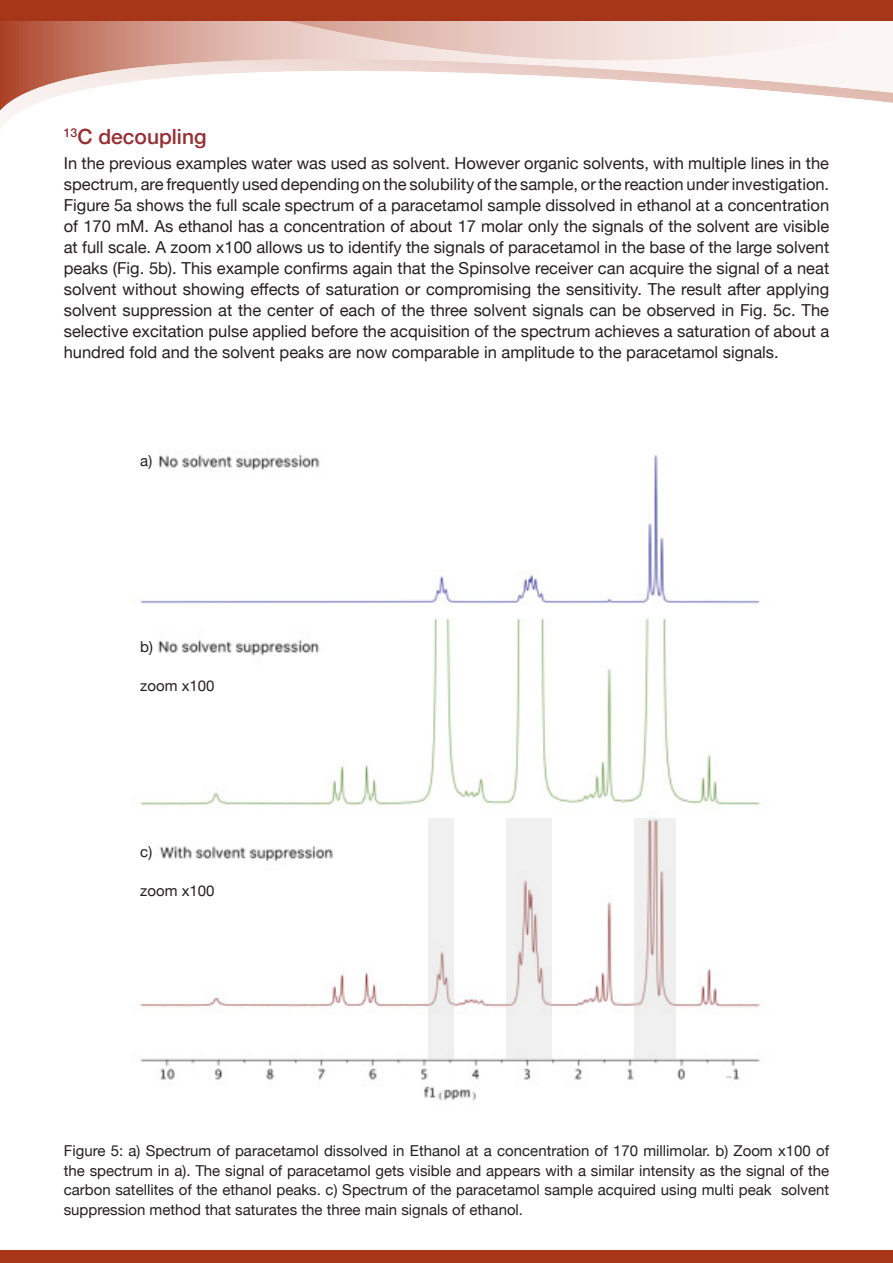
<style>
.page{position:relative;width:893px;height:1263px;background:#fff}
.page>*{position:absolute;margin:0;border:0;box-sizing:border-box;transform-origin:0 0}
.t1{font:500 21px "Helvetica Neue";color:#962e33}
.t2{font:16.5px/21px "Helvetica Neue";color:#231f20;text-align:justify}
.t3{font:15px/19.5px "Helvetica Neue";color:#231f20;text-align:justify}
</style>
<div class="page">
<svg style="left:0;top:21px;width:893px;height:90px"></svg>
<div style="left:0;top:0;width:893px;height:21px;background:#a73619"></div>
<div style="left:0;top:1250px;width:893px;height:13px;background:#a73619"></div>
<img style="left:140px;top:454px;width:620px;height:647px">
<svg style="left:507px;top:819px;width:45px;height:240px;fill:#f0f0f0"></svg>
<svg style="left:634px;top:819px;width:42px;height:240px;fill:#efefef"></svg>
<svg style="left:428px;top:819px;width:25px;height:240px;fill:#f0f0f0"></svg>
<p class="t1" style="left:64px;top:128px;width:144px"><sup>13</sup>C decoupling</p>
<p class="t2" style="left:64px;top:154px;width:767px">In the previous examples water was used as solvent. However organic solvents, with multiple lines in the spectrum, are frequently used depending on the solubility of the sample, or the reaction under investigation.<br>Figure 5a shows the full scale spectrum of a paracetamol sample dissolved in ethanol at a concentration of 170 mM. As ethanol has a concentration of about 17 molar only the signals of the solvent are visible at full scale. A zoom x100 allows us to identify the signals of paracetamol in the base of the large solvent peaks (Fig. 5b). This example confirms again that the Spinsolve receiver can acquire the signal of a neat solvent without showing effects of saturation or compromising the sensitivity. The result after applying solvent suppression at the center of each of the three solvent signals can be observed in Fig. 5c. The selective excitation pulse applied before the acquisition of the spectrum achieves a saturation of about a hundred fold and the solvent peaks are now comparable in amplitude to the paracetamol signals.</p>
<p class="t3" style="left:140px;top:452px;width:13px">a)</p>
<p class="t3" style="left:140px;top:638px;width:14px">b)</p>
<p class="t3" style="left:140px;top:677px;width:76px">zoom x100</p>
<p class="t3" style="left:140px;top:844px;width:13px">c)</p>
<p class="t3" style="left:140px;top:883px;width:76px">zoom x100</p>
<p class="t3" style="left:64px;top:1142px;width:767px">Figure 5: a) Spectrum of paracetamol dissolved in Ethanol at a concentration of 170 millimolar. b) Zoom x100 of the spectrum in a). The signal of paracetamol gets visible and appears with a similar intensity as the signal of the carbon satellites of the ethanol peaks. c) Spectrum of the paracetamol sample acquired using multi peak solvent suppression method that saturates the three main signals of ethanol.</p>
</div>
